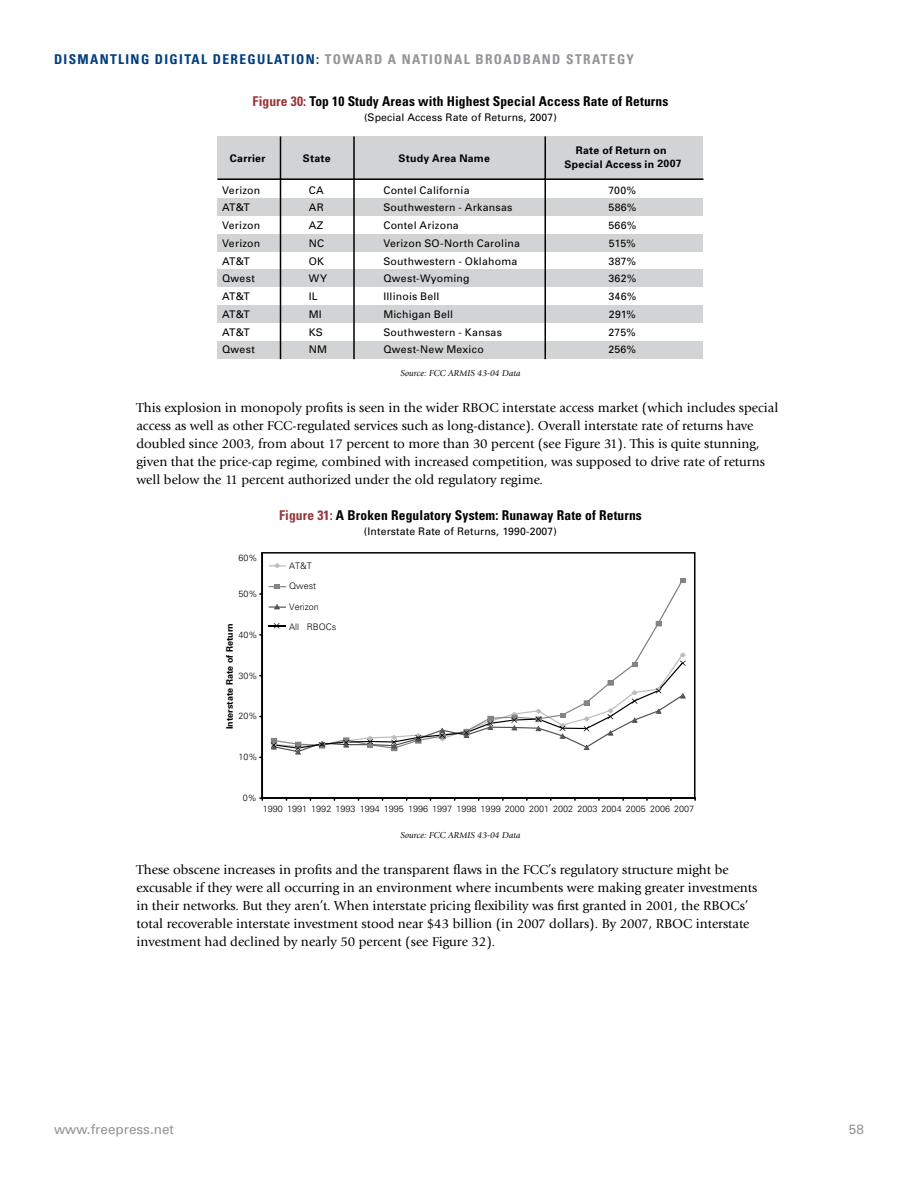
<style>
.page{position:relative;width:918px;height:1188px;background:#fff}
.page>*{position:absolute;margin:0;border:0;box-sizing:border-box;transform-origin:0 0}
.t1{font:13.5px/18px "Giovanni";color:#000}
.t2{font:700 condensed 13.5px "Univers";letter-spacing:.01em;color:#000}
.t3{font:700 condensed 13.5px "Univers";letter-spacing:.1em;color:#939598}
.t4{font:13.5px "Univers";color:#939598}
.t5{font:10.5px "Univers";letter-spacing:.02em;color:#000}
.t6{font:700 10.5px/13.2px "Univers";letter-spacing:.025em;color:#000;text-align:center}
.t7{font:300 9px "Univers";color:#000}
.t8{font:italic 9px "Giovanni";color:#000}
.t9{font:700 9px "Univers";color:#000}
.s1{color:#003e7e}
.s2{color:#98353b}
</style>
<div class="page">
<div style="left:218px;top:136px;width:486px;height:44px;background:#d2d3d4"></div>
<div style="left:218px;top:341px;width:486px;height:18px;background:#d2d3d4"></div>
<div style="left:218px;top:305px;width:486px;height:18px;background:#d2d3d4"></div>
<div style="left:218px;top:270px;width:486px;height:17px;background:#d2d3d4"></div>
<div style="left:218px;top:234px;width:486px;height:17px;background:#d2d3d4"></div>
<div style="left:218px;top:198px;width:486px;height:18px;background:#d2d3d4"></div>
<hr style="left:218px;top:178px;width:486px;height:2px;background:#000">
<hr style="left:280px;top:136px;width:1px;height:223px;background:#000">
<hr style="left:353px;top:136px;width:2px;height:223px;background:#000">
<hr style="left:544px;top:136px;width:2px;height:223px;background:#000">
<div style="left:261px;top:552px;width:435px;height:247px;border:2px solid #000"></div>
<hr style="left:262px;top:553px;width:1px;height:245px;background:#000">
<hr style="left:262px;top:797px;width:433px;height:2px;background:#000">
<svg style="left:656px;top:621px;width:6px;height:5px"></svg>
<svg style="left:680px;top:578px;width:6px;height:5px"></svg>
<svg style="left:271px;top:652px;width:415px;height:102px"></svg>
<svg style="left:269px;top:563px;width:17px;height:5px"></svg>
<svg style="left:269px;top:584px;width:17px;height:5px"></svg>
<svg style="left:269px;top:604px;width:17px;height:5px"></svg>
<svg style="left:269px;top:623px;width:17px;height:5px"></svg>
<p class="t3" style="left:54px;top:51px;width:582px"><span class="s1">Dismantling Digital Deregulation:</span> Toward a National Broadband Strategy</p>
<p class="t2" style="left:253px;top:93px;width:417px"><span class="s2">Figure 30:</span> Top 10 Study Areas with Highest Special Access Rate of Returns</p>
<p class="t5" style="left:364px;top:111px;width:194px">(Special Access Rate of Returns, 2007)</p>
<p class="t6" style="left:230px;top:151px;width:37px">Carrier</p>
<p class="t6" style="left:303px;top:151px;width:29px">State</p>
<p class="t6" style="left:398px;top:151px;width:93px">Study Area Name</p>
<p class="t6" style="left:565px;top:144px;width:118px">Rate of Return on<br>Special Access in 2007</p>
<p class="t5" style="left:222px;top:183px;width:40px">Verizon</p>
<p class="t5" style="left:309px;top:183px;width:16px">CA</p>
<p class="t5" style="left:383px;top:183px;width:88px">Contel California</p>
<p class="t5" style="left:608px;top:183px;width:29px">700%</p>
<p class="t5" style="left:222px;top:201px;width:29px">AT&amp;T</p>
<p class="t5" style="left:309px;top:201px;width:16px">AR</p>
<p class="t5" style="left:383px;top:201px;width:131px">Southwestern - Arkansas</p>
<p class="t5" style="left:608px;top:201px;width:30px">586%</p>
<p class="t5" style="left:222px;top:219px;width:40px">Verizon</p>
<p class="t5" style="left:309px;top:219px;width:16px">AZ</p>
<p class="t5" style="left:383px;top:219px;width:77px">Contel Arizona</p>
<p class="t5" style="left:608px;top:219px;width:30px">566%</p>
<p class="t5" style="left:222px;top:237px;width:40px">Verizon</p>
<p class="t5" style="left:309px;top:237px;width:17px">NC</p>
<p class="t5" style="left:383px;top:237px;width:138px">Verizon SO-North Carolina</p>
<p class="t5" style="left:609px;top:237px;width:28px">515%</p>
<p class="t5" style="left:222px;top:254px;width:29px">AT&amp;T</p>
<p class="t5" style="left:309px;top:254px;width:17px">OK</p>
<p class="t5" style="left:383px;top:254px;width:135px">Southwestern - Oklahoma</p>
<p class="t5" style="left:608px;top:254px;width:29px">387%</p>
<p class="t5" style="left:222px;top:272px;width:34px">Qwest</p>
<p class="t5" style="left:309px;top:272px;width:20px">WY</p>
<p class="t5" style="left:383px;top:272px;width:88px">Qwest-Wyoming</p>
<p class="t5" style="left:608px;top:272px;width:29px">362%</p>
<p class="t5" style="left:222px;top:290px;width:29px">AT&amp;T</p>
<p class="t5" style="left:309px;top:290px;width:10px">IL</p>
<p class="t5" style="left:383px;top:290px;width:58px">Illinois Bell</p>
<p class="t5" style="left:608px;top:290px;width:29px">346%</p>
<p class="t5" style="left:222px;top:308px;width:29px">AT&amp;T</p>
<p class="t5" style="left:309px;top:308px;width:15px">MI</p>
<p class="t5" style="left:383px;top:308px;width:71px">Michigan Bell</p>
<p class="t5" style="left:609px;top:308px;width:28px">291%</p>
<p class="t5" style="left:222px;top:325px;width:29px">AT&amp;T</p>
<p class="t5" style="left:309px;top:325px;width:16px">KS</p>
<p class="t5" style="left:383px;top:325px;width:120px">Southwestern - Kansas</p>
<p class="t5" style="left:608px;top:325px;width:29px">275%</p>
<p class="t5" style="left:222px;top:343px;width:34px">Qwest</p>
<p class="t5" style="left:309px;top:343px;width:20px">NM</p>
<p class="t5" style="left:383px;top:343px;width:102px">Qwest-New Mexico</p>
<p class="t5" style="left:608px;top:343px;width:29px">256%</p>
<p class="t8" style="left:401px;top:369px;width:121px">Source: FCC ARMIS 43-04 Data</p>
<p class="t1" style="left:136px;top:399px;width:643px">This explosion in monopoly profits is seen in the wider RBOC interstate access market (which includes special access as well as other FCC-regulated services such as long-distance). Overall interstate rate of returns have doubled since 2003, from about 17 percent to more than 30 percent (see Figure 31). This is quite stunning, given that the price-cap regime, combined with increased competition, was supposed to drive rate of returns well below the 11 percent authorized under the old regulatory regime.</p>
<p class="t2" style="left:279px;top:507px;width:364px"><span class="s2">Figure 31:</span> A Broken Regulatory System: Runaway Rate of Returns</p>
<p class="t5" style="left:364px;top:525px;width:195px">(Interstate Rate of Returns, 1990-2007)</p>
<p class="t7" style="left:239px;top:552px;width:20px">60%</p>
<p class="t7" style="left:239px;top:588px;width:20px">50%</p>
<p class="t9" style="left:224px;top:729px;width:108px;rotate:-90deg">Interstate Rate of Return</p>
<p class="t7" style="left:239px;top:629px;width:20px">40%</p>
<p class="t7" style="left:239px;top:670px;width:20px">30%</p>
<p class="t7" style="left:239px;top:711px;width:20px">20%</p>
<p class="t7" style="left:239px;top:752px;width:20px">10%</p>
<p class="t7" style="left:243px;top:792px;width:15px">0%</p>
<p class="t7" style="left:289px;top:560px;width:24px">AT&amp;T</p>
<p class="t7" style="left:289px;top:581px;width:28px">Qwest</p>
<p class="t7" style="left:289px;top:601px;width:31px">Verizon</p>
<p class="t7" style="left:289px;top:621px;width:48px">All RBOCs</p>
<p class="t7" style="left:263px;top:804px;width:433px">1990 1991 1992 1993 1994 1995 1996 1997 1998 1999 2000 2001 2002 2003 2004 2005 2006 2007</p>
<p class="t8" style="left:401px;top:831px;width:121px">Source: FCC ARMIS 43-04 Data</p>
<p class="t1" style="left:136px;top:861px;width:622px">These obscene increases in profits and the transparent flaws in the FCC’s regulatory structure might be excusable if they were all occurring in an environment where incumbents were making greater investments in their networks. But they aren’t. When interstate pricing flexibility was first granted in 2001, the RBOCs’ total recoverable interstate investment stood near $43 billion (in 2007 dollars). By 2007, RBOC interstate investment had declined by nearly 50 percent (see Figure 32).</p>
<p class="t4" style="left:54px;top:1120px;width:122px">www.freepress.net</p>
<p class="t4" style="left:849px;top:1120px;width:17px">58</p>
</div>
